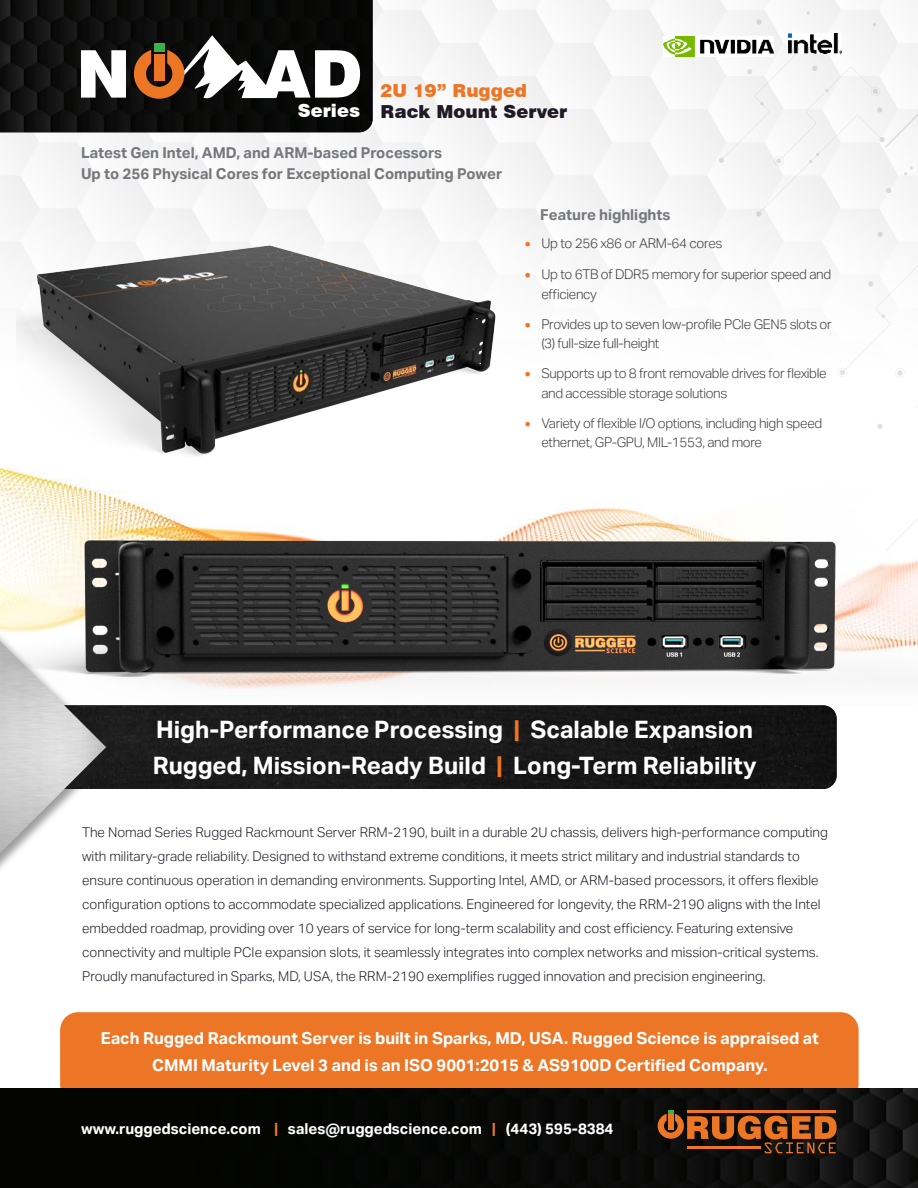
<style>
.page{position:relative;width:918px;height:1188px;background:#fff}
.page>*{position:absolute;margin:0;border:0;box-sizing:border-box;transform-origin:0 0}
.t1{font:900 65.85px "Swiss 721 BT";color:#fff}
.t2{font:700 24px/36px "Aktiv Grotesk";color:#fff}
.t3{font:900 18px "Swiss 721 BT";color:#1f1a26}
.t4{font:900 18px "Swiss 721 BT";color:#ed7626}
.t5{font:900 18px "Swiss 721 BT";color:#fff}
.t6{font:700 16.5px/27px "Aktiv Grotesk";color:#fff;text-align:center}
.description{font:700 15px "Aktiv Grotesk";color:#76787b}
.t7{font:700 15px "Aktiv Grotesk";color:#fff}
.t8{font:300 13.5px/24px "Aktiv Grotesk";color:#1f1a26}
.t9{font:300 13.5px/19.5px "Aktiv Grotesk";letter-spacing:-.025em;color:#3e3e3f}
.s1{font-weight:400;font-size:16.5px;color:#f47521}
.s2{color:#f47521}
.s3{color:#ed7625}
.s4{color:#f2f3f4}
</style>
<div class="page">
<div style="left:60px;top:1012px;width:799px;height:90px;background:#ed7626;border-radius:18px"></div>
<img style="left:0;top:1089px;width:918px;height:99px">
<svg style="left:612px;top:0;width:306px;height:511px"></svg>
<img style="left:118px;top:705px;width:719px;height:84px">
<img style="left:0;top:0;width:373px;height:132px">
<svg style="left:658px;top:1110px;width:179px;height:43px;background:#743e18"></svg>
<div style="left:0;top:577px;width:118px;height:350px;background:#231f20;opacity:.44"></div>
<img style="left:0;top:641px;width:106px;height:212px">
<img style="left:789px;top:33px;width:53px;height:22px">
<img style="left:664px;top:36px;width:109px;height:20px">
<svg style="left:134px;top:35px;width:142px;height:64px"></svg>
<div style="left:154px;top:54px;width:10px;height:27px;background:#ed7625"></div>
<div style="left:154px;top:43px;width:10px;height:9px;background:#3db149"></div>
<img style="left:16px;top:189px;width:500px;height:322px">
<img style="left:3px;top:511px;width:915px;height:194px">
<h1 class="t1" style="left:76px;top:34px;width:56px">N</h1>
<h1 class="t1" style="left:262px;top:34px;width:102px">AD</h1>
<p class="t4" style="left:381px;top:80px;width:148px">2U 19” Rugged</p>
<p class="t5" style="left:298px;top:100px;width:64px">Series</p>
<p class="t3" style="left:381px;top:101px;width:188px">Rack Mount Server</p>
<p class="description" style="left:81px;top:144px;width:363px">Latest Gen Intel, AMD, and ARM-based Processors</p>
<p class="description" style="left:81px;top:165px;width:423px">Up to 256 Physical Cores for Exceptional Computing Power</p>
<p class="description" style="left:540px;top:206px;width:132px">Feature highlights</p>
<p class="t9" style="left:525px;top:233px;width:199px"><span class="s1">•</span> Up to 256 x86 or ARM-64 cores</p>
<p class="t9" style="left:541px;top:265px;width:291px;text-indent:-16px"><span class="s1">•</span> Up to 6TB of DDR5 memory for superior speed and efficiency</p>
<p class="t9" style="left:541px;top:314px;width:292px;text-indent:-16px"><span class="s1">•</span> Provides up to seven low-profile PCIe GEN5 slots or (3) full-size full-height</p>
<p class="t9" style="left:541px;top:364px;width:287px;text-indent:-16px"><span class="s1">•</span> Supports up to 8 front removable drives for flexible and accessible storage solutions</p>
<p class="t9" style="left:541px;top:413px;width:282px;text-indent:-16px"><span class="s1">•</span> Variety of flexible I/O options, including high speed ethernet, GP-GPU, MIL-1553, and more</p>
<p class="t2" style="left:153px;top:711px;width:606px">High-Performance Processing <span class="s2">|</span> Scalable Expansion<br>Rugged, Mission-Ready Build <span class="s2">|</span> Long-Term Reliability</p>
<p class="t8" style="left:82px;top:820px;width:747px">The Nomad Series Rugged Rackmount Server RRM-2190, built in a durable 2U chassis, delivers high-performance computing with military-grade reliability. Designed to withstand extreme conditions, it meets strict military and industrial standards to ensure continuous operation in demanding environments. Supporting Intel, AMD, or ARM-based processors, it offers flexible configuration options to accommodate specialized applications. Engineered for longevity, the RRM-2190 aligns with the Intel embedded roadmap, providing over 10 years of service for long-term scalability and cost efficiency. Featuring extensive connectivity and multiple PCIe expansion slots, it seamlessly integrates into complex networks and mission-critical systems.<br>Proudly manufactured in Sparks, MD, USA, the RRM-2190 exemplifies rugged innovation and precision engineering.</p>
<p class="t6" style="left:101px;top:1025px;width:720px">Each Rugged Rackmount Server is built in Sparks, MD, USA. Rugged Science is appraised at<br>CMMI Maturity Level 3 and is an ISO 9001:2015 &amp; AS9100D Certified Company.</p>
<p class="t7" style="left:81px;top:1120px;width:534px">www.ruggedscience.com <span class="s3">|</span> sales<span class="s4">@</span>ruggedscience.com <span class="s3">|</span> (443) 595-8384</p>
</div>
